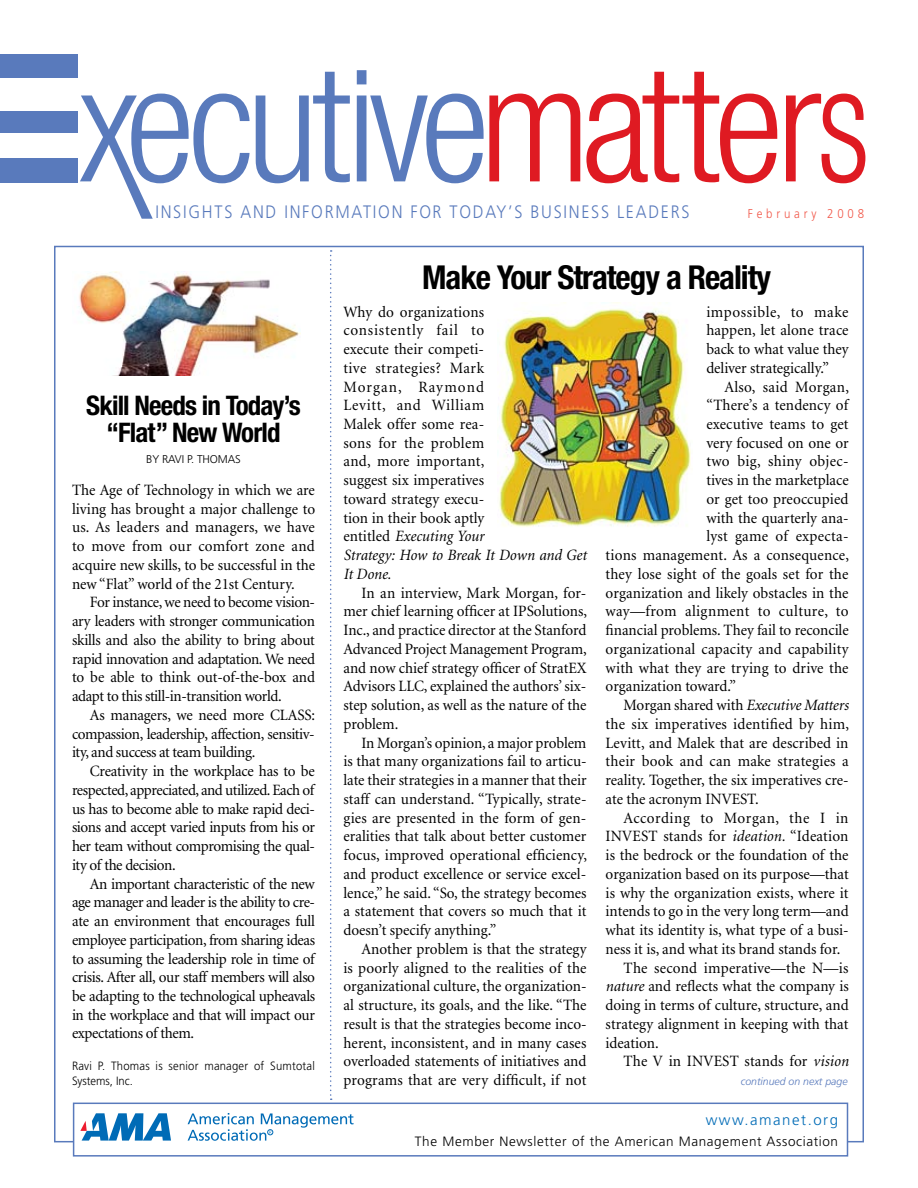
<style>
.page{position:relative;width:918px;height:1188px;background:#fff}
.page>*{position:absolute;margin:0;border:0;box-sizing:border-box;transform-origin:0 0}
.t1{font:700 condensed 33px "Helvetica Neue";letter-spacing:-.03em;color:#000}
.t2{font:700 condensed 27px/27px "Helvetica Neue";letter-spacing:-.03em;color:#000;text-align:center}
.t3{font:300 18px "Frutiger";letter-spacing:.11em;color:#597abc;scale:.9 1}
.t4{font:15.75px/18.8px "Minion";color:#000;text-align:justify;scale:.96 1}
.t5{font:15.75px "Minion";letter-spacing:.02em;color:#000;scale:.96 1}
.t6{font:15.75px "Minion";letter-spacing:.025em;color:#000;scale:.96 1}
.t7{font:15.75px "Minion";letter-spacing:.035em;color:#000;scale:.96 1}
.t8{font:300 15px "Frutiger";letter-spacing:.1em;color:#006bb6}
.t9{font:300 13.5px "Frutiger";letter-spacing:.045em;color:#000}
.t10{font:300 12.75px "Frutiger";letter-spacing:.33em;color:#f1584a;scale:.9 1}
.t11{font:300 12px/15px "Frutiger";letter-spacing:.02em;color:#000;scale:.94 1}
.t12{font:300 11.25px "Frutiger";letter-spacing:-.01em;color:#000}
.t13{font:italic 300 10.5px "Frutiger";color:#597abc}
.s1{font-style:italic}
</style>
<div class="page">
<svg style="left:80px;top:70px;width:404px;height:149px"></svg>
<svg style="left:489px;top:72px;width:376px;height:111px"></svg>
<div style="left:0;top:54px;width:77px;height:24px;background:#597abc"></div>
<div style="left:0;top:158px;width:77px;height:24px;background:#597abc"></div>
<div style="left:0;top:111px;width:77px;height:22px;background:#597abc"></div>
<svg style="left:330px;top:250px;width:2px;height:850px"></svg>
<div style="left:73px;top:1103px;width:775px;height:54px;background:#fff;border:2px solid #597abc"></div>
<svg style="left:80px;top:1113px;width:91px;height:28px"></svg>
<svg style="left:188px;top:1113px;width:166px;height:28px"></svg>
<img style="left:499px;top:302px;width:192px;height:225px">
<img style="left:79px;top:272px;width:221px;height:104px">
<p class="t3" style="left:155px;top:202px;width:595px">INSIGHTS AND INFORMATION FOR TODAY’S BUSINESS LEADERS</p>
<p class="t10" style="left:748px;top:207px;width:131px">February 2008</p>
<h2 class="t2" style="left:86px;top:391px;width:216px">Skill Needs in Today’s “Flat” New World</h2>
<p class="t12" style="left:146px;top:452px;width:65px">By Ravi P. Thomas</p>
<p class="t4" style="left:72px;top:481px;width:255px">The Age of Technology in which we are living has brought a major challenge to us. As leaders and managers, we have to move from our comfort zone and acquire new skills, to be successful in the new “Flat” world of the 21st Century.</p>
<p class="t4" style="left:72px;top:594px;width:255px;text-indent:18px">For instance, we need to become vision&shy;ary leaders with stronger communication skills and also the ability to bring about rapid innovation and adaptation. We need to be able to think out-of-the-box and adapt to this still-in-transition world.</p>
<p class="t4" style="left:72px;top:706px;width:255px;text-indent:18px">As managers, we need more CLASS: compassion, leadership, affection, sensitiv&shy;ity, and success at team building.</p>
<p class="t4" style="left:72px;top:762px;width:255px;text-indent:18px">Creativity in the workplace has to be respected, appreciated, and utilized. Each of us has to become able to make rapid deci&shy;sions and accept varied inputs from his or her team without compromising the qual&shy;ity of the decision.</p>
<p class="t4" style="left:72px;top:875px;width:255px;text-indent:18px">An important characteristic of the new age manager and leader is the ability to cre&shy;ate an environment that encourages full employee participation, from sharing ideas to assuming the leadership role in time of crisis. After all, our staff members will also be adapting to the technological upheavals in the workplace and that will impact our expectations of them.</p>
<p class="t11" style="left:72px;top:1059px;width:260px">Ravi P. Thomas is senior manager of Sumtotal<br>Systems, Inc.</p>
<h1 class="t1" style="left:422px;top:257px;width:350px">Make Your Strategy a Reality</h1>
<p class="t4" style="left:344px;top:303px;width:255px;text-align:left">Why do organizations<br>consistently fail to<br>execute their competi-<br>tive strategies? Mark<br>Morgan, Raymond<br>Levitt, and William<br>Malek offer some rea-<br>sons for the problem<br>and, more important,<br>suggest six imperatives<br>toward strategy execu-<br>tion in their book aptly<br>entitled <span class="s1">Executing Your<br>Strategy: How to Break It Down and Get<br>It Done.</span></p>
<p class="t4" style="left:343px;top:584px;width:255px;text-indent:18px">In an interview, Mark Morgan, for&shy;mer chief learning officer at IPSolutions, Inc., and practice director at the Stanford Advanced Project Management Program, and now chief strategy officer of StratEX Advisors LLC, explained the authors’ six&shy;step solution, as well as the nature of the problem.</p>
<p class="t4" style="left:343px;top:734px;width:255px;text-indent:18px">In Morgan’s opinion, a major problem is that many organizations fail to articu&shy;late their strategies in a manner that their staff can understand. “Typically, strate&shy;gies are presented in the form of gen&shy;eralities that talk about better customer focus, improved operational efficiency, and product excellence or service excel&shy;lence,” he said. “So, the strategy becomes a statement that covers so much that it doesn’t specify anything.”</p>
<p class="t4" style="left:343px;top:940px;width:255px;text-indent:18px">Another problem is that the strategy is poorly aligned to the realities of the organizational culture, the organization&shy;al structure, its goals, and the like. “The result is that the strategies become inco&shy;herent, inconsistent, and in many cases overloaded statements of initiatives and programs that are very difficult, if not</p>
<p class="t4" style="left:706px;top:303px;width:150px">impossible, to make happen, let alone trace back to what value they deliver strategically.”</p>
<p class="t5" style="left:724px;top:379px;width:131px">Also, said Morgan,</p>
<p class="t4" style="left:706px;top:396px;width:149px">“There’s a tendency of</p>
<p class="t4" style="left:706px;top:415px;width:150px">executive teams to get</p>
<p class="t4" style="left:706px;top:434px;width:150px">very focused on one or</p>
<p class="t5" style="left:706px;top:454px;width:150px">two big, shiny objec-</p>
<p class="t4" style="left:706px;top:471px;width:150px">tives in the marketplace</p>
<p class="t4" style="left:706px;top:490px;width:150px">or get too preoccupied</p>
<p class="t4" style="left:706px;top:509px;width:150px">with the quarterly ana-</p>
<p class="t5" style="left:706px;top:529px;width:150px">lyst game of expecta-</p>
<p class="t4" style="left:606px;top:546px;width:255px">tions management. As a consequence,</p>
<p class="t4" style="left:606px;top:565px;width:254px">they lose sight of the goals set for the</p>
<p class="t4" style="left:606px;top:584px;width:255px">organization and likely obstacles in the</p>
<p class="t6" style="left:606px;top:604px;width:255px">way—from alignment to culture, to</p>
<p class="t4" style="left:606px;top:621px;width:255px">financial problems. They fail to reconcile</p>
<p class="t4" style="left:606px;top:640px;width:255px">organizational capacity and capability</p>
<p class="t4" style="left:606px;top:659px;width:255px">with what they are trying to drive the</p>
<p class="t4" style="left:606px;top:678px;width:137px">organization toward.”</p>
<p class="t4" style="left:624px;top:696px;width:236px">Morgan shared with <span class="s1">Executive Matters</span></p>
<p class="t4" style="left:606px;top:715px;width:255px">the six imperatives identified by him,</p>
<p class="t4" style="left:606px;top:734px;width:255px">Levitt, and Malek that are described in</p>
<p class="t4" style="left:606px;top:753px;width:255px">their book and can make strategies a</p>
<p class="t4" style="left:606px;top:771px;width:255px">reality. Together, the six imperatives cre-</p>
<p class="t4" style="left:606px;top:790px;width:161px">ate the acronym INVEST.</p>
<p class="t7" style="left:624px;top:810px;width:236px">According to Morgan, the I in</p>
<p class="t4" style="left:606px;top:827px;width:255px">INVEST stands for <span class="s1">ideation.</span> “Ideation</p>
<p class="t4" style="left:606px;top:846px;width:255px">is the bedrock or the foundation of the</p>
<p class="t4" style="left:606px;top:865px;width:255px">organization based on its purpose—that</p>
<p class="t4" style="left:606px;top:884px;width:255px">is why the organization exists, where it</p>
<p class="t4" style="left:606px;top:902px;width:255px">intends to go in the very long term—and</p>
<p class="t4" style="left:606px;top:921px;width:255px">what its identity is, what type of a busi-</p>
<p class="t4" style="left:606px;top:940px;width:246px">ness it is, and what its brand stands for.</p>
<p class="t4" style="left:624px;top:959px;width:236px">The second imperative—the N—is</p>
<p class="t4" style="left:606px;top:977px;width:255px"><span class="s1">nature</span> and reflects what the company is</p>
<p class="t4" style="left:606px;top:996px;width:255px">doing in terms of culture, structure, and</p>
<p class="t4" style="left:606px;top:1015px;width:255px">strategy alignment in keeping with that</p>
<p class="t4" style="left:606px;top:1034px;width:57px">ideation.</p>
<p class="t4" style="left:624px;top:1052px;width:236px">The V in INVEST stands for <span class="s1">vision</span></p>
<p class="t13" style="left:741px;top:1075px;width:108px">continued on next page</p>
<p class="t8" style="left:706px;top:1111px;width:134px">www.amanet.org</p>
<p class="t9" style="left:415px;top:1134px;width:425px">The Member Newsletter of the American Management Association</p>
</div>
